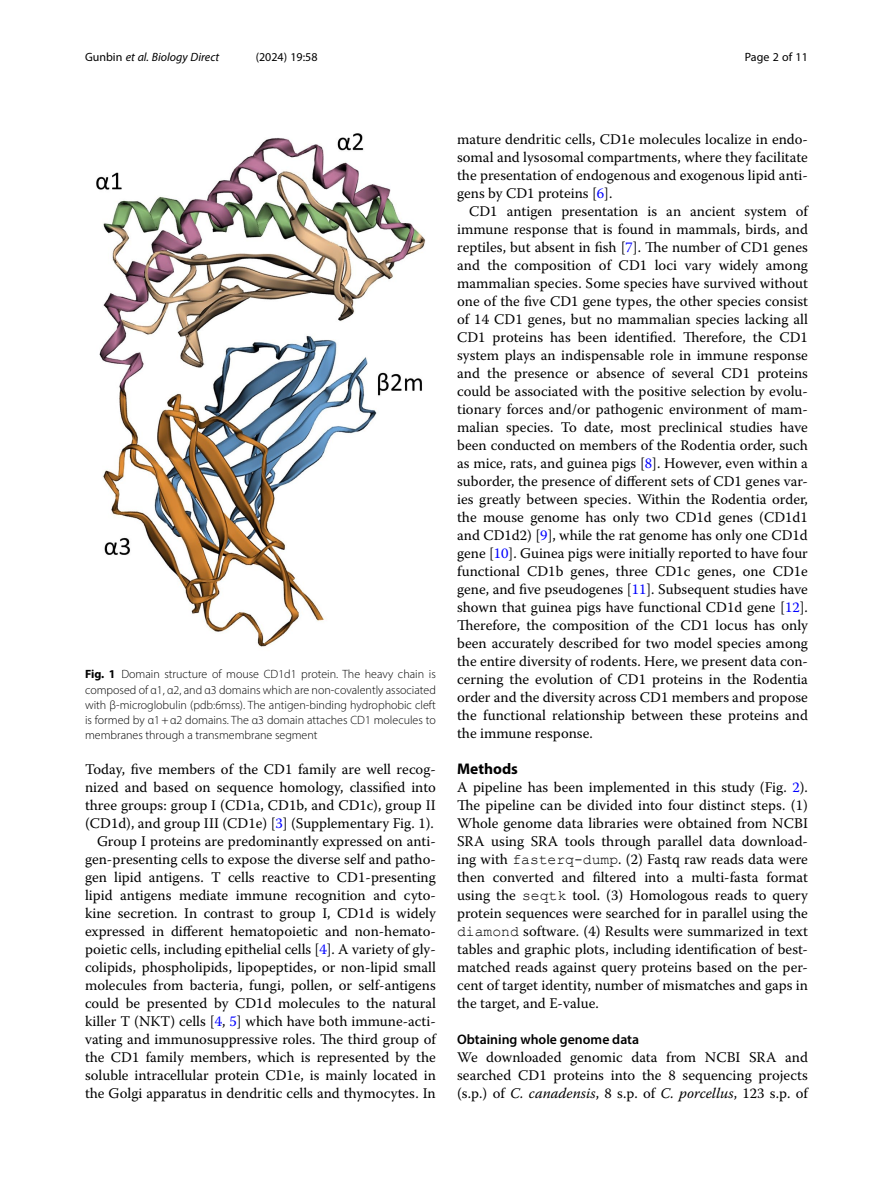
<style>
.page{position:relative;width:893px;height:1191px;background:#fff}
.page>*{position:absolute;margin:0;border:0;box-sizing:border-box;transform-origin:0 0}
.Head_1{font:700 15.45px "Myriad Pro";color:#000}
.Body_Text_Indent{font:14.7px/18px "Warnock Pro";color:#000;text-align:justify}
.Body_Text{font:14.7px/18px "Warnock Pro";color:#000;text-align:justify}
.Head_2{font:600 13.8px "Myriad Pro";color:#000}
.Figure_Caption{font:300 12px/15px "Myriad Pro";color:#000;text-align:justify}
.t1{font:italic 12px "Myriad Pro";color:#000}
.t2{font:12px "Myriad Pro";color:#000}
.s1{font-style:normal}
.s2{font-weight:700}
.s3{color:#00f}
.s4{font-family:"Courier New"}
.s5{font-style:italic}
</style>
<div class="page">
<img style="left:96px;top:133px;width:330px;height:514px">
<p class="t1" style="left:85px;top:50px;width:136px"><span class="s1">Gunbin</span> et al. Biology Direct</p>
<p class="t2" style="left:256px;top:50px;width:63px">(2024) 19:58</p>
<p class="t2" style="left:745px;top:50px;width:65px">Page 2 of 11</p>
<p class="Figure_Caption" style="left:85px;top:667px;width:352px"><span class="s2">Fig. 1</span> Domain structure of mouse CD1d1 protein. The heavy chain is composed of α1, α2, and α3 domains which are non-covalently associated with β-microglobulin (pdb:6mss). The antigen-binding hydrophobic cleft is formed by α1+α2 domains. The α3 domain attaches CD1 molecules to membranes through a transmembrane segment</p>
<p class="Body_Text" style="left:85px;top:760px;width:352px">Today, five members of the CD1 family are well recog&shy;nized and based on sequence homology, classified into three groups: group I (CD1a, CD1b, and CD1c), group II (CD1d), and group III (CD1e) [<span class="s3">3</span>] (Supplementary Fig. 1).</p>
<p class="Body_Text_Indent" style="left:85px;top:832px;width:352px;text-indent:12px">Group I proteins are predominantly expressed on anti&shy;gen-presenting cells to expose the diverse self and patho&shy;gen lipid antigens. T cells reactive to CD1-presenting lipid antigens mediate immune recognition and cyto&shy;kine secretion. In contrast to group I, CD1d is widely expressed in different hematopoietic and non-hemato&shy;poietic cells, including epithelial cells [<span class="s3">4</span>]. A variety of gly&shy;colipids, phospholipids, lipopeptides, or non-lipid small molecules from bacteria, fungi, pollen, or self-antigens could be presented by CD1d molecules to the natural killer T (NKT) cells [<span class="s3">4</span>, <span class="s3">5</span>] which have both immune-acti&shy;vating and immunosuppressive roles. The third group of the CD1 family members, which is represented by the soluble intracellular protein CD1e, is mainly located in the Golgi apparatus in dendritic cells and thymocytes. In</p>
<p class="Body_Text_Indent" style="left:457px;top:130px;width:352px">mature dendritic cells, CD1e molecules localize in endo&shy;somal and lysosomal compartments, where they facilitate the presentation of endogenous and exogenous lipid anti&shy;gens by CD1 proteins [<span class="s3">6</span>].</p>
<p class="Body_Text_Indent" style="left:457px;top:202px;width:352px;text-indent:12px">CD1 antigen presentation is an ancient system of immune response that is found in mammals, birds, and reptiles, but absent in fish [<span class="s3">7</span>]. The number of CD1 genes and the composition of CD1 loci vary widely among mammalian species. Some species have survived without one of the five CD1 gene types, the other species consist of 14 CD1 genes, but no mammalian species lacking all CD1 proteins has been identified. Therefore, the CD1 system plays an indispensable role in immune response and the presence or absence of several CD1 proteins could be associated with the positive selection by evolu&shy;tionary forces and/or pathogenic environment of mam&shy;malian species. To date, most preclinical studies have been conducted on members of the Rodentia order, such as mice, rats, and guinea pigs [<span class="s3">8</span>]. However, even within a suborder, the presence of different sets of CD1 genes var&shy;ies greatly between species. Within the Rodentia order, the mouse genome has only two CD1d genes (CD1d1 and CD1d2) [<span class="s3">9</span>], while the rat genome has only one CD1d gene [<span class="s3">10</span>]. Guinea pigs were initially reported to have four functional CD1b genes, three CD1c genes, one CD1e gene, and five pseudogenes [<span class="s3">11</span>]. Subsequent studies have shown that guinea pigs have functional CD1d gene [<span class="s3">12</span>].<br>Therefore, the composition of the CD1 locus has only been accurately described for two model species among the entire diversity of rodents. Here, we present data con&shy;cerning the evolution of CD1 proteins in the Rodentia order and the diversity across CD1 members and propose the functional relationship between these proteins and the immune response.</p>
<p class="Head_1" style="left:457px;top:759px;width:62px">Methods</p>
<p class="Body_Text" style="left:457px;top:778px;width:352px">A pipeline has been implemented in this study (Fig. <span class="s3">2</span>).<br>The pipeline can be divided into four distinct steps. (1)<br>Whole genome data libraries were obtained from NCBI SRA using SRA tools through parallel data download&shy;ing with <span class="s4">fasterq-dump</span>. (2) Fastq raw reads data were then converted and filtered into a multi-fasta format using the <span class="s4">seqtk</span> tool. (3) Homologous reads to query protein sequences were searched for in parallel using the <span class="s4">diamond</span> software. (4) Results were summarized in text tables and graphic plots, including identification of best&shy;matched reads against query proteins based on the per&shy;cent of target identity, number of mismatches and gaps in the target, and E-value.</p>
<p class="Head_2" style="left:457px;top:1031px;width:183px">Obtaining whole genome data</p>
<p class="Body_Text" style="left:457px;top:1048px;width:352px">We downloaded genomic data from NCBI SRA and searched CD1 proteins into the 8 sequencing projects (s.p.) of <span class="s5">C. canadensis</span>, 8 s.p. of <span class="s5">C. porcellus</span>, 123 s.p. of</p>
</div>
